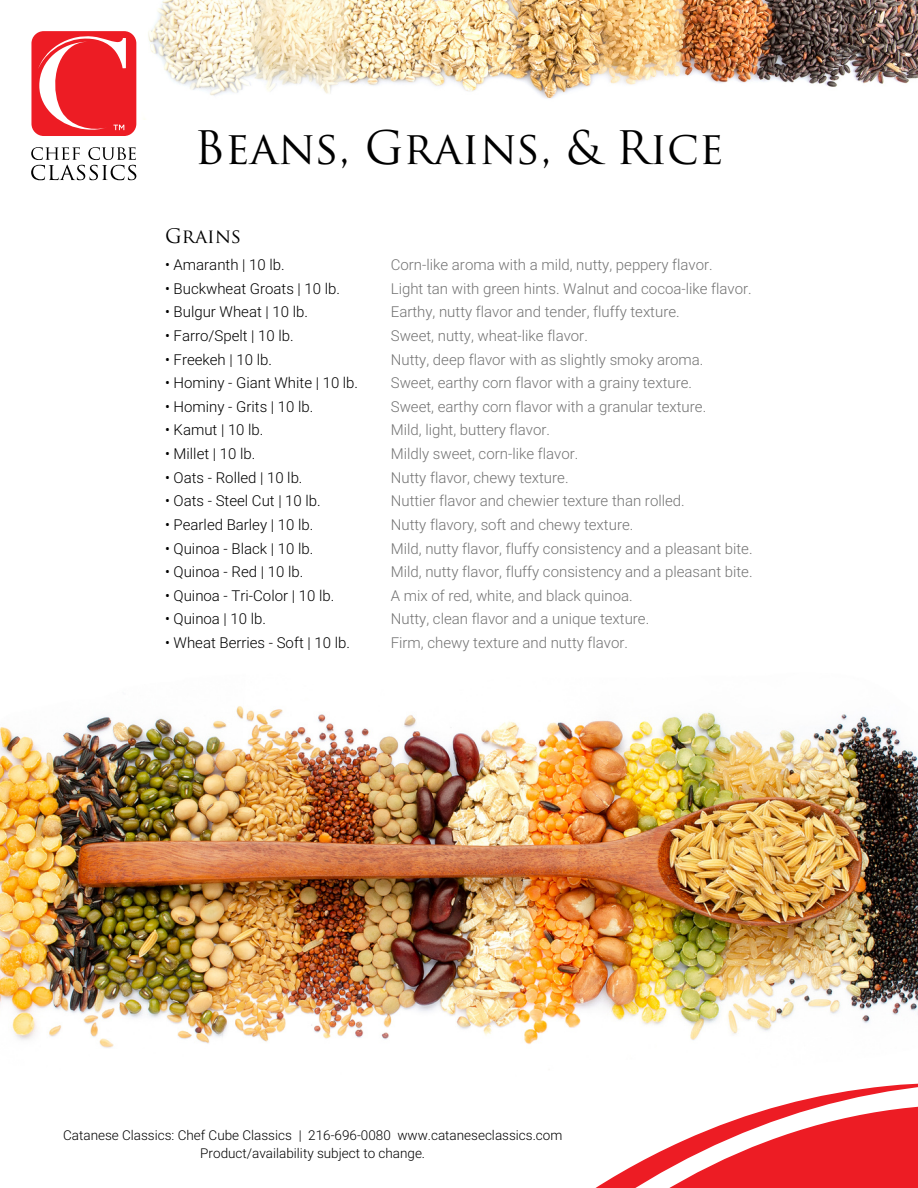
<style>
.page{position:relative;width:918px;height:1188px;background:#fff}
.page>*{position:absolute;margin:0;border:0;box-sizing:border-box;transform-origin:0 0}
.t1{font:45px "Trajan Pro";color:#000}
.t2{font:19.5px "Trajan Pro";color:#000}
.t3{font:300 15px "Roboto";color:#737373}
.t4{font:300 15px "Roboto";color:#000}
.t5{font:300 13.5px "Roboto";color:#000}
</style>
<div class="page">
<img style="left:0;top:706px;width:918px;height:334px">
<img style="left:84px;top:897px;width:834px;height:291px">
<div style="left:31px;top:31px;width:105px;height:105px;background:#ed1c24;border-radius:12px"></div>
<svg style="left:38px;top:36px;width:88px;height:95px"></svg>
<svg style="left:31px;top:147px;width:105px;height:33px"></svg>
<img style="left:148px;top:0;width:770px;height:99px">
<p class="t1" style="left:194px;top:130px;width:531px">Beans, Grains, &amp; Rice</p>
<p class="t2" style="left:165px;top:229px;width:78px">Grains</p>
<h1 class="t4" style="left:165px;top:256px;width:121px">• Amaranth | 10 lb.</h1>
<p class="t3" style="left:391px;top:256px;width:323px">Corn-like aroma with a mild, nutty, peppery flavor.</p>
<p class="t4" style="left:165px;top:280px;width:176px">• Buckwheat Groats | 10 lb.</p>
<p class="t3" style="left:391px;top:280px;width:362px">Light tan with green hints. Walnut and cocoa-like flavor.</p>
<p class="t4" style="left:165px;top:303px;width:144px">• Bulgur Wheat | 10 lb.</p>
<p class="t3" style="left:391px;top:303px;width:290px">Earthy, nutty flavor and tender, fluffy texture.</p>
<p class="t4" style="left:165px;top:327px;width:130px">• Farro/Spelt | 10 lb.</p>
<p class="t3" style="left:391px;top:327px;width:199px">Sweet, nutty, wheat-like flavor.</p>
<p class="t4" style="left:165px;top:351px;width:108px">• Freekeh | 10 lb.</p>
<p class="t3" style="left:391px;top:351px;width:314px">Nutty, deep flavor with as slightly smoky aroma.</p>
<p class="t4" style="left:165px;top:374px;width:195px">• Hominy - Giant White | 10 lb.</p>
<p class="t3" style="left:391px;top:374px;width:303px">Sweet, earthy corn flavor with a grainy texture.</p>
<p class="t4" style="left:165px;top:398px;width:150px">• Hominy - Grits | 10 lb.</p>
<p class="t3" style="left:391px;top:398px;width:317px">Sweet, earthy corn flavor with a granular texture.</p>
<p class="t4" style="left:165px;top:422px;width:100px">• Kamut | 10 lb.</p>
<p class="t3" style="left:391px;top:422px;width:161px">Mild, light, buttery flavor.</p>
<p class="t4" style="left:165px;top:445px;width:92px">• Millet | 10 lb.</p>
<p class="t3" style="left:391px;top:445px;width:189px">Mildly sweet, corn-like flavor.</p>
<p class="t4" style="left:165px;top:469px;width:139px">• Oats - Rolled | 10 lb.</p>
<p class="t3" style="left:391px;top:469px;width:179px">Nutty flavor, chewy texture.</p>
<p class="t4" style="left:165px;top:492px;width:157px">• Oats - Steel Cut | 10 lb.</p>
<p class="t3" style="left:391px;top:492px;width:295px">Nuttier flavor and chewier texture than rolled.</p>
<p class="t4" style="left:165px;top:516px;width:150px">• Pearled Barley | 10 lb.</p>
<p class="t3" style="left:391px;top:516px;width:244px">Nutty flavory, soft and chewy texture.</p>
<p class="t4" style="left:165px;top:540px;width:150px">• Quinoa - Black | 10 lb.</p>
<p class="t3" style="left:391px;top:540px;width:363px">Mild, nutty flavor, fluffy consistency and a pleasant bite.</p>
<p class="t4" style="left:165px;top:563px;width:140px">• Quinoa - Red | 10 lb.</p>
<p class="t3" style="left:391px;top:563px;width:363px">Mild, nutty flavor, fluffy consistency and a pleasant bite.</p>
<p class="t4" style="left:165px;top:587px;width:171px">• Quinoa - Tri-Color | 10 lb.</p>
<p class="t3" style="left:391px;top:587px;width:243px">A mix of red, white, and black quinoa.</p>
<p class="t4" style="left:165px;top:611px;width:102px">• Quinoa | 10 lb.</p>
<p class="t3" style="left:391px;top:611px;width:260px">Nutty, clean flavor and a unique texture.</p>
<p class="t4" style="left:165px;top:634px;width:186px">• Wheat Berries - Soft | 10 lb.</p>
<p class="t3" style="left:391px;top:634px;width:239px">Firm, chewy texture and nutty flavor.</p>
<p class="t5" style="left:63px;top:1127px;width:501px">Catanese Classics: Chef Cube Classics | 216-696-0080 www.cataneseclassics.com</p>
<p class="t5" style="left:200px;top:1145px;width:226px">Product/availability subject to change.</p>
</div>
